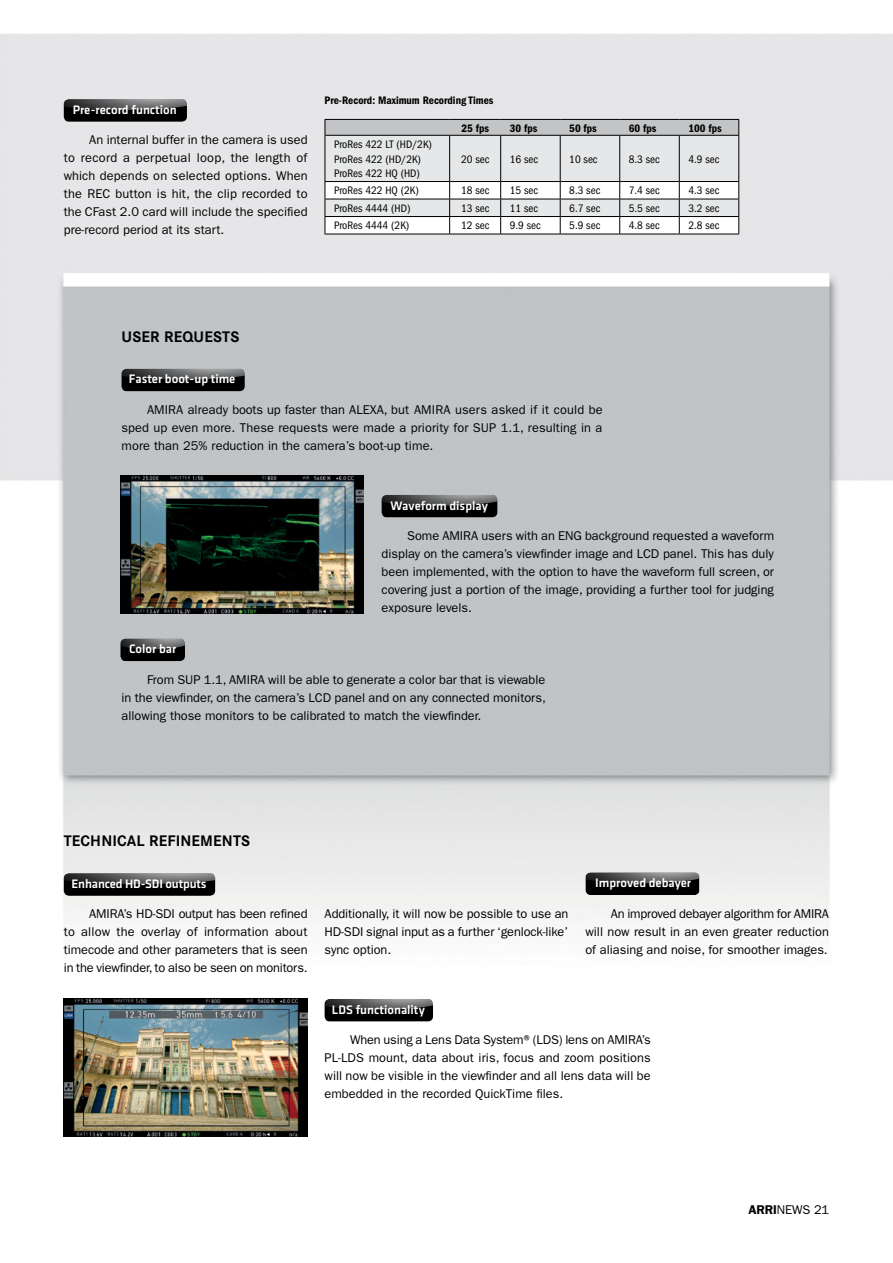
<style>
.page{position:relative;width:893px;height:1263px;background:#fff}
.page>*{position:absolute;margin:0;border:0;box-sizing:border-box;transform-origin:0 0}
.FG_Body_8_5_12{font:700 15px "Corporate S";letter-spacing:.01em;color:#000}
.FG_Body_8_5_12-2{font:12.75px/18px "Franklin Gothic LT";color:#000;text-align:justify}
.FG_Body_8_5_12-3{font:500 12.75px "Klavika";color:#fff}
.t1{font:condensed 11.25px "Franklin Gothic LT";color:#000}
.t2{font:600 condensed 11.25px "Franklin Gothic LT";color:#000}
.s1{font-weight:600}
</style>
<div class="page">
<img style="left:0;top:34px;width:893px;height:1103px">
<img style="left:0;top:34px;width:1px;height:429px">
<svg style="left:325px;top:119px;width:414px;height:115px"></svg>
<hr style="left:325px;top:234px;width:125px;height:1px;background:#000">
<hr style="left:450px;top:234px;width:51px;height:1px;background:#000">
<hr style="left:501px;top:234px;width:59px;height:1px;background:#000">
<hr style="left:560px;top:234px;width:60px;height:1px;background:#000">
<hr style="left:620px;top:234px;width:59px;height:1px;background:#000">
<hr style="left:679px;top:234px;width:60px;height:1px;background:#000">
<svg style="left:64px;top:99px;width:123px;height:23px;background:#2d2e2e"></svg>
<img style="left:64px;top:999px;width:244px;height:138px">
<svg style="left:64px;top:873px;width:151px;height:23px;background:#2c2d2d"></svg>
<svg style="left:585px;top:872px;width:114px;height:23px;background:#2e2e2e"></svg>
<img style="left:121px;top:476px;width:243px;height:137px">
<svg style="left:122px;top:369px;width:123px;height:22px;background:#292929"></svg>
<svg style="left:382px;top:495px;width:115px;height:22px;background:#292929"></svg>
<svg style="left:120px;top:638px;width:65px;height:23px"></svg>
<svg style="left:325px;top:999px;width:108px;height:22px;background:#2a2a2a"></svg>
<p class="FG_Body_8_5_12-3" style="left:73px;top:101px;width:106px">Pre-record function</p>
<p class="FG_Body_8_5_12-2" style="left:64px;top:131px;width:245px;text-indent:26px">An internal buffer in the camera is used to record a perpetual loop, the length of which depends on selected options. When the REC button is hit, the clip recorded to the CFast 2.0 card will include the specified pre-record period at its start.</p>
<p class="t2" style="left:325px;top:94px;width:170px">Pre-Record: Maximum Recording Times</p>
<p class="t1" style="left:334px;top:138px;width:100px">ProRes 422 LT (HD/2K)</p>
<p class="t1" style="left:334px;top:153px;width:89px">ProRes 422 (HD/2K)</p>
<p class="t1" style="left:334px;top:167px;width:88px">ProRes 422 HQ (HD)</p>
<p class="t2" style="left:461px;top:121px;width:29px">25 fps</p>
<p class="t2" style="left:510px;top:121px;width:29px">30 fps</p>
<p class="t2" style="left:569px;top:121px;width:29px">50 fps</p>
<p class="t2" style="left:629px;top:121px;width:29px">60 fps</p>
<p class="t2" style="left:688px;top:121px;width:35px">100 fps</p>
<p class="t1" style="left:461px;top:153px;width:30px">20 sec</p>
<p class="t1" style="left:510px;top:153px;width:30px">16 sec</p>
<p class="t1" style="left:569px;top:153px;width:30px">10 sec</p>
<p class="t1" style="left:629px;top:153px;width:32px">8.3 sec</p>
<p class="t1" style="left:688px;top:153px;width:32px">4.9 sec</p>
<p class="t1" style="left:334px;top:184px;width:86px">ProRes 422 HQ (2K)</p>
<p class="t1" style="left:461px;top:184px;width:30px">18 sec</p>
<p class="t1" style="left:510px;top:184px;width:30px">15 sec</p>
<p class="t1" style="left:569px;top:184px;width:32px">8.3 sec</p>
<p class="t1" style="left:629px;top:184px;width:32px">7.4 sec</p>
<p class="t1" style="left:688px;top:184px;width:32px">4.3 sec</p>
<p class="t1" style="left:334px;top:202px;width:78px">ProRes 4444 (HD)</p>
<p class="t1" style="left:461px;top:202px;width:30px">13 sec</p>
<p class="t1" style="left:510px;top:202px;width:30px">11 sec</p>
<p class="t1" style="left:569px;top:202px;width:32px">6.7 sec</p>
<p class="t1" style="left:629px;top:202px;width:32px">5.5 sec</p>
<p class="t1" style="left:688px;top:202px;width:32px">3.2 sec</p>
<p class="t1" style="left:334px;top:219px;width:77px">ProRes 4444 (2K)</p>
<p class="t1" style="left:461px;top:219px;width:30px">12 sec</p>
<p class="t1" style="left:510px;top:219px;width:32px">9.9 sec</p>
<p class="t1" style="left:569px;top:219px;width:32px">5.9 sec</p>
<p class="t1" style="left:629px;top:219px;width:32px">4.8 sec</p>
<p class="t1" style="left:688px;top:219px;width:32px">2.8 sec</p>
<p class="FG_Body_8_5_12" style="left:122px;top:328px;width:119px">USER REQUESTS</p>
<p class="FG_Body_8_5_12-3" style="left:129px;top:371px;width:108px">Faster boot-up time</p>
<p class="FG_Body_8_5_12-2" style="left:122px;top:401px;width:483px;text-indent:26px">AMIRA already boots up faster than ALEXA, but AMIRA users asked if it could be sped up even more. These requests were made a priority for SUP 1.1, resulting in a more than 25% reduction in the camera’s boot-up time.</p>
<p class="FG_Body_8_5_12-3" style="left:391px;top:497px;width:99px">Waveform display</p>
<p class="FG_Body_8_5_12-3" style="left:129px;top:640px;width:49px">Color bar</p>
<p class="FG_Body_8_5_12-2" style="left:382px;top:527px;width:394px;text-indent:26px">Some AMIRA users with an ENG background requested a waveform display on the camera’s viewfinder image and LCD panel. This has duly been implemented, with the option to have the waveform full screen, or covering just a portion of the image, providing a further tool for judging exposure levels.</p>
<p class="FG_Body_8_5_12-2" style="left:122px;top:671px;width:426px;text-indent:26px">From SUP 1.1, AMIRA will be able to generate a color bar that is viewable in the viewfinder, on the camera’s LCD panel and on any connected monitors, allowing those monitors to be calibrated to match the viewfinder.</p>
<p class="FG_Body_8_5_12" style="left:64px;top:832px;width:188px">TECHNICAL REFINEMENTS</p>
<p class="FG_Body_8_5_12-3" style="left:72px;top:875px;width:137px">Enhanced HD-SDI outputs</p>
<p class="FG_Body_8_5_12-2" style="left:64px;top:905px;width:245px;text-indent:26px">AMIRA’s HD-SDI output has been refined to allow the overlay of information about timecode and other parameters that is seen in the viewfinder, to also be seen on monitors.</p>
<p class="FG_Body_8_5_12-2" style="left:325px;top:905px;width:245px">Additionally, it will now be possible to use an HD-SDI signal input as a further ‘genlock-like’ sync option.</p>
<p class="FG_Body_8_5_12-3" style="left:332px;top:1001px;width:94px">LDS functionality</p>
<p class="FG_Body_8_5_12-3" style="left:595px;top:874px;width:97px">Improved debayer</p>
<p class="FG_Body_8_5_12-2" style="left:585px;top:905px;width:245px;text-indent:26px">An improved debayer algorithm for AMIRA will now result in an even greater reduction of aliasing and noise, for smoother images.</p>
<p class="FG_Body_8_5_12-2" style="left:325px;top:1031px;width:328px;text-indent:26px">When using a Lens Data System® (LDS) lens on AMIRA’s PL-LDS mount, data about iris, focus and zoom positions will now be visible in the viewfinder and all lens data will be embedded in the recorded QuickTime files.</p>
<p class="FG_Body_8_5_12-2" style="left:749px;top:1201px;width:82px"><span class="s1">ARRI</span>NEWS 21</p>
</div>
